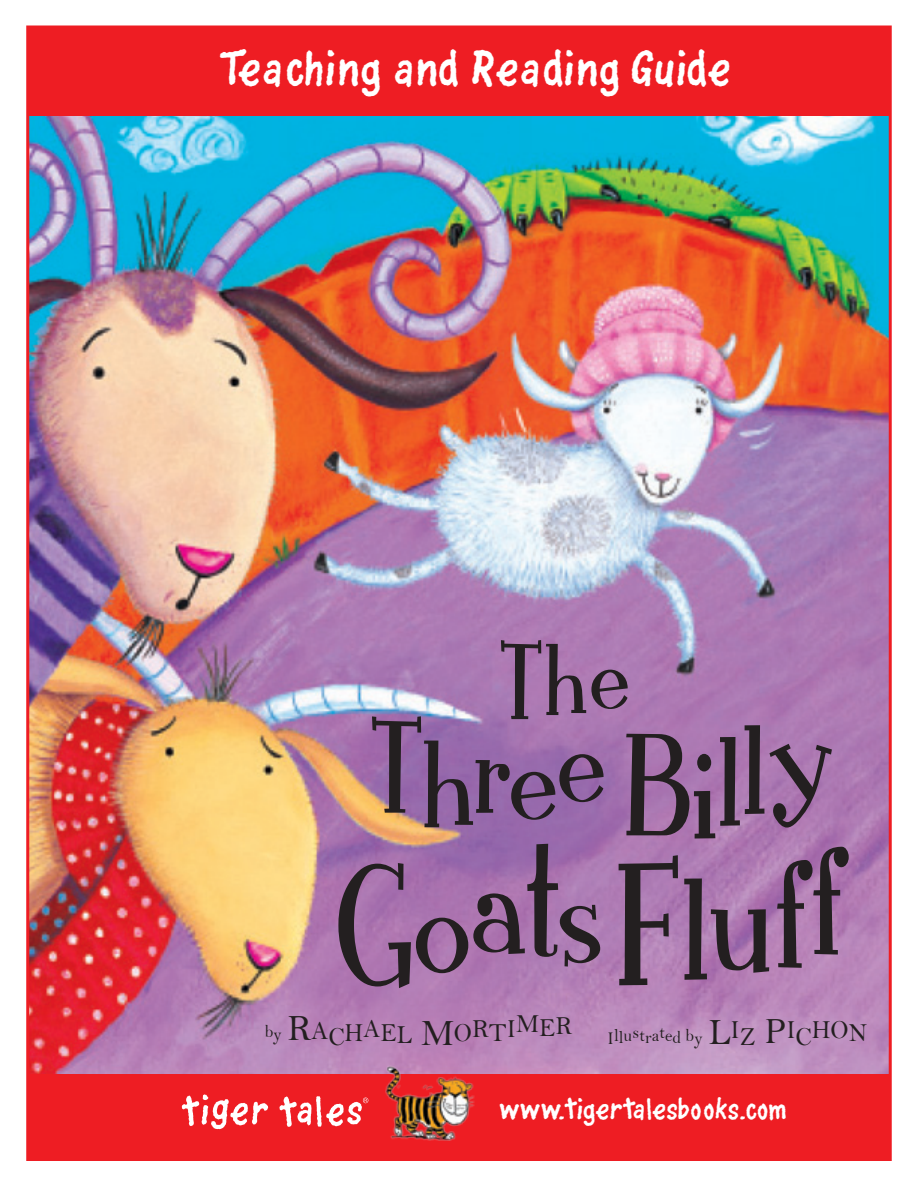
<style>
.page{position:relative;width:918px;height:1188px;background:#fff}
.page>*{position:absolute;margin:0;border:0;box-sizing:border-box;transform-origin:0 0}
.t1{font:134.7px "Malonia Voigo";color:#231f20;scale:.8 1}
.t2{font:119.25px "Malonia Voigo";letter-spacing:-.04em;color:#231f20;scale:.8 1}
.t3{font:97.95px "Malonia Voigo";color:#231f20;scale:.8 1}
.t4{font:500 45px "Piggywiggy";color:#fff}
.t5{font:500 27px "Piggywiggy";color:#fff}
.t6{font:26.1px "Bell";color:#231f20;scale:.95 1}
.s1{font-size:129.6px}
.s2{font-size:152.4px}
.s3{font-size:150.9px}
.s4{font-size:143.7px}
.s5{font-size:168.3px}
.s6{font-size:147.9px}
.s7{font-size:150.75px}
.s8{font-size:18px}
.s9{font-size:37.35px}
</style>
<div class="page">
<img style="left:30px;top:116px;width:858px;height:958px">
<div style="left:27px;top:1074px;width:864px;height:87px;background:#ee1d23"></div>
<img style="left:374px;top:1054px;width:106px;height:87px">
<img style="left:181px;top:1094px;width:87px;height:36px">
<img style="left:279px;top:1096px;width:90px;height:31px">
<div style="left:27px;top:27px;width:864px;height:89px;background:#ee1d23"></div>
<p class="t4" style="left:220px;top:47px;width:514px">Teaching and Reading Guide</p>
<p class="t3" style="left:498px;top:608px;width:168px">The</p>
<p class="t2" style="left:368px;top:684px;width:586px">Three <span class="s1">Billy</span></p>
<p class="t1" style="left:336px;top:823px;width:647px"><span class="s2">G</span>o<span class="s3">a</span><span class="s4">t</span>s<span class="s5">F</span><span class="s6">lu</span><span class="s7">ff</span></p>
<p class="t6" style="left:265px;top:1015px;width:636px"><span class="s8">by</span> <span class="s9">R</span>ACHAEL <span class="s9">M</span>ORTIMER <sub>I</sub><sub>llu</sub><span class="s8">s</span><sub>tra</sub><span class="s8">t</span><sub>ed</sub> <sub>by</sub> <span class="s9">L</span>IZ <span class="s9">P</span>ICHON</p>
<p class="t5" style="left:500px;top:1097px;width:289px">www.tigertalesbooks.com</p>
</div>
